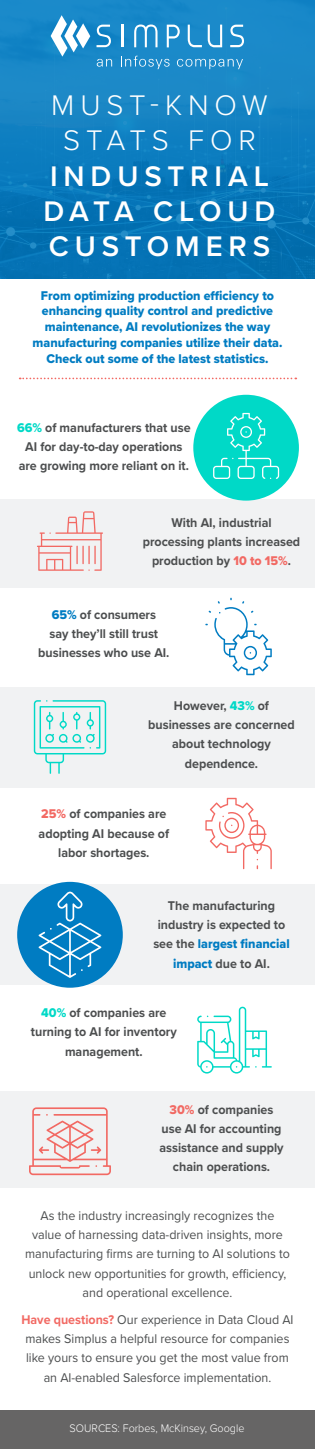
<style>
.page{position:relative;width:315px;height:1449px;background:#fff}
.page>*{position:absolute;margin:0;border:0;box-sizing:border-box;transform-origin:0 0}
.t1{font:600 29.4px/35.3px "Proxima Nova";letter-spacing:.2em;color:#fff;text-align:center}
.t2{font:700 13.12px/19.2px "Proxima Nova";color:#4c4e4f;text-align:center;scale:.95 1}
.t3{font:13.12px/19.2px "Proxima Nova";color:#4c4e4f;text-align:center;scale:.95 1}
.t4{font:13.12px/15.8px "Proxima Nova Extrabld";color:#007cc2;text-align:center;scale:.95 1}
.t5{font:300 11.38px "Proxima Nova";color:#fff;scale:.95 1}
.s1{font-weight:300}
.s2{font-family:"Proxima Nova Extrabld";font-weight:400;color:#00d9c7}
.s3{font-family:"Proxima Nova Extrabld";font-weight:400;color:#f26963}
.s4{font-family:"Proxima Nova Extrabld";font-weight:400;color:#007cc2}
.s5{font-weight:700;color:#f26963}
</style>
<div class="page">
<div style="left:0;top:885px;width:315px;height:100px;background:#f1f2f3"></div>
<div style="left:0;top:499px;width:315px;height:89px;background:#f1f2f3"></div>
<div style="left:0;top:688px;width:315px;height:100px;background:#f1f2f3"></div>
<div style="left:0;top:1091px;width:315px;height:97px;background:#f1f2f3"></div>
<div style="left:0;top:1411px;width:315px;height:38px;background:#666565"></div>
<div style="left:0;top:0;width:315px;height:278px;background:linear-gradient(to bottom,#1f8ece,#006eb0)"></div>
<svg style="left:51px;top:15px;width:39px;height:42px"></svg>
<svg style="left:134px;top:25px;width:24px;height:22px"></svg>
<svg style="left:97px;top:25px;width:14px;height:22px"></svg>
<hr style="left:121px;top:25px;width:2px;height:22px;background:#fff">
<svg style="left:167px;top:25px;width:13px;height:22px"></svg>
<svg style="left:188px;top:25px;width:14px;height:22px"></svg>
<svg style="left:208px;top:25px;width:14px;height:22px"></svg>
<svg style="left:230px;top:25px;width:14px;height:22px"></svg>
<svg style="left:97px;top:59px;width:15px;height:8px"></svg>
<svg style="left:121px;top:56px;width:49px;height:13px"></svg>
<svg style="left:177px;top:59px;width:66px;height:10px"></svg>
<svg style="left:37px;top:511px;width:66px;height:60px"></svg>
<svg style="left:205px;top:598px;width:67px;height:77px"></svg>
<svg style="left:34px;top:700px;width:72px;height:74px"></svg>
<div style="left:17px;top:882px;width:106px;height:106px;background:#007cc2;border-radius:50%"></div>
<svg style="left:39px;top:892px;width:62px;height:86px"></svg>
<svg style="left:197px;top:1007px;width:75px;height:67px"></svg>
<svg style="left:29px;top:1107px;width:82px;height:68px"></svg>
<div style="left:193px;top:395px;width:106px;height:106px;background:#00d9c7;border-radius:50%"></div>
<svg style="left:213px;top:413px;width:66px;height:66px"></svg>
<svg style="left:205px;top:798px;width:67px;height:71px"></svg>
<svg style="left:20px;top:378px;width:276px;height:1px"></svg>
<p class="t1" style="left:44px;top:87px;width:233px"><span class="s1">MUST-KNOW<br>STATS FOR<br></span>INDUSTRIAL<br>DATA CLOUD<br>CUSTOMERS</p>
<p class="t4" style="left:33px;top:287px;width:265px">From optimizing production efficiency to enhancing quality control and predictive maintenance, AI revolutionizes the way manufacturing companies utilize their data.<br>Check out some of the latest statistics.</p>
<p class="t2" style="left:17px;top:417px;width:184px"><span class="s2">66%</span> of manufacturers that use<br>AI for day-to-day operations are growing more reliant on it.</p>
<p class="t2" style="left:143px;top:512px;width:167px">With AI, industrial processing plants increased production by <span class="s3">10 to 15%</span>.</p>
<p class="t2" style="left:38px;top:604px;width:140px"><span class="s4">65%</span> of consumers<br>say they’ll still trust businesses who use AI.</p>
<p class="t2" style="left:148px;top:696px;width:156px">However, <span class="s2">43%</span> of businesses are concerned about technology dependence.</p>
<p class="t2" style="left:39px;top:804px;width:139px"><span class="s3">25%</span> of companies are adopting AI because of labor shortages.</p>
<p class="t2" style="left:153px;top:896px;width:145px">The manufacturing industry is expected to see the <span class="s4">largest financial impact</span> due to AI.</p>
<p class="t2" style="left:31px;top:1003px;width:155px"><span class="s2">40%</span> of companies are turning to AI for inventory management.</p>
<p class="t2" style="left:159px;top:1099px;width:132px"><span class="s3">30%</span> of companies use AI for accounting assistance and supply chain operations.</p>
<p class="t3" style="left:25px;top:1205px;width:280px">As the industry increasingly recognizes the value of harnessing data-driven insights, more manufacturing firms are turning to AI solutions to unlock new opportunities for growth, efficiency, and operational excellence.</p>
<p class="t3" style="left:21px;top:1309px;width:288px"><span class="s5">Have questions?</span> Our experience in Data Cloud AI makes Simplus a helpful resource for companies like yours to ensure you get the most value from an AI-enabled Salesforce implementation.</p>
<p class="t5" style="left:70px;top:1420px;width:186px">SOURCES: Forbes, McKinsey, Google</p>
</div>
